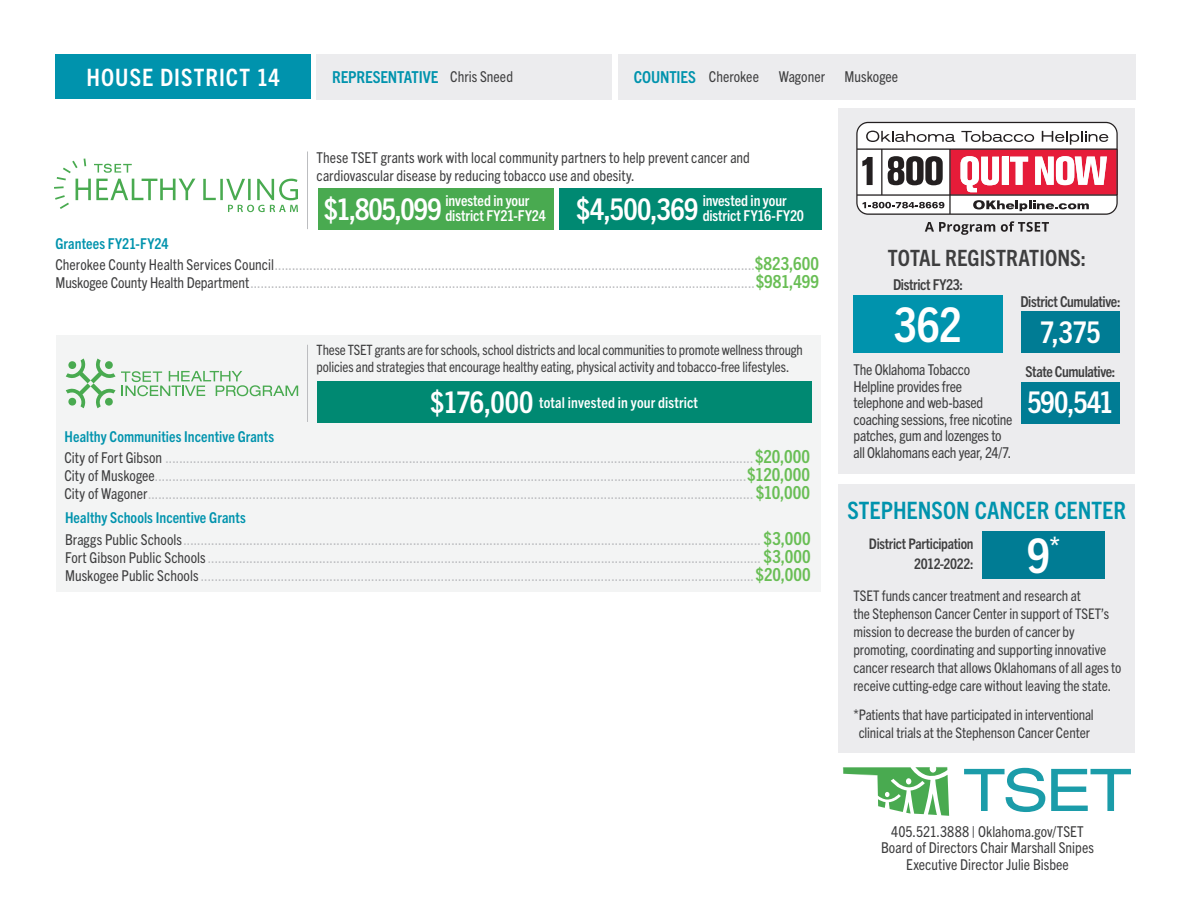
<style>
.page{position:relative;width:1188px;height:918px;background:#fff}
.page>*{position:absolute;margin:0;border:0;box-sizing:border-box;transform-origin:0 0}
.t1{font:700 condensed 48px "Trade Gothic Next LT Pro";color:#fff}
.t2{font:700 condensed 30px "Trade Gothic Next LT Pro";letter-spacing:-.02em;color:#fff}
.t3{font:700 condensed 24px "Trade Gothic Next LT Pro";color:#0093ad}
.t4{font:700 condensed 24px "Trade Gothic Next LT Pro";letter-spacing:.045em;color:#fff}
.t5{font:700 condensed 22.5px "Trade Gothic Next LT Pro";letter-spacing:.005em;color:#3e3e3f}
.t6{font:700 condensed 16.5px "Trade Gothic Next LT Pro";letter-spacing:-.005em;color:#0093ad}
.t7{font:condensed 15px "Trade Gothic Next LT Pro";letter-spacing:.005em;color:#bcbdc0}
.t8{font:condensed 15px/16.5px "Trade Gothic Next LT Pro";color:#3e3e3f}
.t9{font:700 condensed 15px/15px "Trade Gothic Next LT Pro";color:#fff}
.t10{font:700 condensed 15px "Trade Gothic Next LT Pro";letter-spacing:.005em;color:#0093ad}
.t11{font:700 condensed 15px "Trade Gothic Next LT Pro";letter-spacing:-.025em;color:#3e3e3f}
.t12{font:condensed 14.7px/18px "Trade Gothic Next LT Pro";letter-spacing:-.005em;color:#3e3e3f;text-align:center}
.t13{font:700 condensed 14.7px/19.5px "Trade Gothic Next LT Pro";letter-spacing:-.02em;color:#3e3e3f;text-align:right}
.t14{font:condensed 14.25px/17.1px "Trade Gothic Next LT Pro";letter-spacing:-.01em;color:#3e3e3f}
.s1{color:#3e3e3f}
.s2{font-weight:700;font-size:18px;color:#69be55}
.s3{font-size:30px}
</style>
<div class="page">
<div style="left:838px;top:108px;width:298px;height:365px;background:#ececee"></div>
<div style="left:854px;top:295px;width:149px;height:58px;background:#0093ad"></div>
<div style="left:1021px;top:311px;width:99px;height:42px;background:#007c94"></div>
<div style="left:1021px;top:382px;width:99px;height:42px;background:#007c94"></div>
<div style="left:838px;top:484px;width:298px;height:269px;background:#ececee"></div>
<div style="left:56px;top:54px;width:255px;height:45px;background:#0093ad"></div>
<div style="left:317px;top:54px;width:295px;height:45px;background:#ececee"></div>
<div style="left:618px;top:54px;width:518px;height:45px;background:#ececee"></div>
<div style="left:982px;top:531px;width:123px;height:48px;background:#007c94"></div>
<svg style="left:964px;top:768px;width:81px;height:44px"></svg>
<svg style="left:1051px;top:769px;width:80px;height:42px"></svg>
<svg style="left:843px;top:767px;width:106px;height:49px"></svg>
<svg style="left:856px;top:122px;width:262px;height:93px;background:#d2acb1"></svg>
<svg style="left:925px;top:222px;width:70px;height:13px"></svg>
<svg style="left:1001px;top:221px;width:48px;height:11px"></svg>
<svg style="left:203px;top:179px;width:13px;height:21px"></svg>
<hr style="left:220px;top:179px;width:3px;height:21px;background:#49aa50">
<svg style="left:226px;top:178px;width:72px;height:34px"></svg>
<svg style="left:54px;top:159px;width:141px;height:50px"></svg>
<hr style="left:307px;top:151px;width:1px;height:78px;background:#bcbdc0">
<div style="left:559px;top:188px;width:263px;height:42px;background:#008972"></div>
<div style="left:318px;top:188px;width:235px;height:42px;background:#49aa50"></div>
<div style="left:56px;top:335px;width:764px;height:257px;background:#f3f4f4"></div>
<svg style="left:66px;top:359px;width:232px;height:49px"></svg>
<hr style="left:307px;top:345px;width:1px;height:77px;background:#bcbdc0">
<div style="left:317px;top:381px;width:495px;height:41px;background:#008972"></div>
<p class="t4" style="left:87px;top:61px;width:195px">HOUSE DISTRICT 14</p>
<p class="t8" style="left:450px;top:67px;width:64px">Chris Sneed</p>
<p class="t8" style="left:709px;top:68px;width:52px">Cherokee</p>
<p class="t8" style="left:779px;top:68px;width:48px">Wagoner</p>
<p class="t8" style="left:845px;top:68px;width:55px">Muskogee</p>
<p class="t6" style="left:332px;top:66px;width:108px">REPRESENTATIVE</p>
<p class="t6" style="left:634px;top:66px;width:64px">COUNTIES</p>
<p class="t8" style="left:317px;top:148px;width:435px;line-height:18px">These TSET grants work with local community partners to help prevent cancer and cardiovascular disease by reducing tobacco use and obesity.</p>
<p class="t10" style="left:56px;top:234px;width:115px">Grantees FY21-FY24</p>
<p class="t9" style="left:446px;top:192px;width:102px">invested in your district FY21-FY24</p>
<p class="t2" style="left:324px;top:188px;width:119px">$1,805,099</p>
<p class="t2" style="left:576px;top:188px;width:124px">$4,500,369</p>
<p class="t9" style="left:703px;top:192px;width:85px">invested in your</p>
<p class="t9" style="left:703px;top:207px;width:103px">district FY16-FY20</p>
<p class="t7" style="left:56px;top:254px;width:765px"><span class="s1">Cherokee County Health Services Council</span>..........................................................................................................................................<span class="s2">$823,600</span></p>
<p class="t7" style="left:56px;top:272px;width:765px"><span class="s1">Muskogee County Health Department</span>.................................................................................................................................................<span class="s2">$981,499</span></p>
<p class="t10" style="left:64px;top:426px;width:211px">Healthy Communities Incentive Grants</p>
<p class="t14" style="left:317px;top:341px;width:488px">These TSET grants are for schools, school districts and local communities to promote wellness through policies and strategies that encourage healthy eating, physical activity and tobacco-free lifestyles.</p>
<p class="t2" style="left:425px;top:380px;width:109px">$400 214</p>
<p class="t9" style="left:430px;top:394px;width:269px"><span class="s3">$176,000</span> total invested in your district</p>
<p class="t7" style="left:64px;top:447px;width:747px"><span class="s1">City of Fort Gibson</span> .........................................................................................................................................................................<span class="s2">$20,000</span></p>
<p class="t7" style="left:64px;top:465px;width:747px"><span class="s1">City of Muskogee</span>..........................................................................................................................................................................<span class="s2">$120,000</span></p>
<p class="t7" style="left:64px;top:483px;width:747px"><span class="s1">City of Wagoner</span>.............................................................................................................................................................................. <span class="s2">$10,000</span></p>
<p class="t10" style="left:65px;top:508px;width:182px">Healthy Schools Incentive Grants</p>
<p class="t7" style="left:65px;top:529px;width:747px"><span class="s1">Braggs Public Schools</span>...................................................................................................................................................................... <span class="s2">$3,000</span></p>
<p class="t7" style="left:65px;top:547px;width:747px"><span class="s1">Fort Gibson Public Schools</span>............................................................................................................................................................... <span class="s2">$3,000</span></p>
<p class="t7" style="left:65px;top:565px;width:747px"><span class="s1">Muskogee Public Schools</span>...............................................................................................................................................................<span class="s2">$20,000</span></p>
<p class="t5" style="left:888px;top:243px;width:200px">TOTAL REGISTRATIONS:</p>
<p class="t11" style="left:893px;top:274px;width:71px">District FY23:</p>
<p class="t1" style="left:894px;top:292px;width:69px">362</p>
<p class="t11" style="left:1020px;top:291px;width:102px">District Cumulative:</p>
<p class="t2" style="left:1040px;top:312px;width:62px">7,375</p>
<p class="t8" style="left:854px;top:361px;width:118px">The Oklahoma Tobacco</p>
<p class="t11" style="left:1025px;top:362px;width:92px">State Cumulative:</p>
<p class="t8" style="left:854px;top:377px;width:160px">Helpline provides free telephone and web-based coaching sessions, free nicotine patches, gum and lozenges to all Oklahomans each year, 24/7.</p>
<p class="t2" style="left:1027px;top:382px;width:88px">590,541</p>
<p class="t3" style="left:847px;top:494px;width:280px">STEPHENSON CANCER CENTER</p>
<p class="t13" style="left:869px;top:533px;width:106px">District Participation<br>2012-2022:</p>
<p class="t1" style="left:1027px;top:523px;width:35px">9<sup>*</sup></p>
<p class="t12" style="left:854px;top:586px;width:270px;text-align:left">TSET funds cancer treatment and research at<br>the Stephenson Cancer Center in support of TSET’s mission to decrease the burden of cancer by promoting, coordinating and supporting innovative cancer research that allows Oklahomans of all ages to receive cutting-edge care without leaving the state.</p>
<p class="t12" style="left:854px;top:704px;width:242px">*Patients that have participated in interventional clinical trials at the Stephenson Cancer Center</p>
<p class="t8" style="left:891px;top:822px;width:194px">405.521.3888 | Oklahoma.gov/TSET</p>
<p class="t8" style="left:881px;top:839px;width:214px">Board of Directors Chair Marshall Snipes</p>
<p class="t8" style="left:906px;top:855px;width:164px">Executive Director Julie Bisbee</p>
</div>
